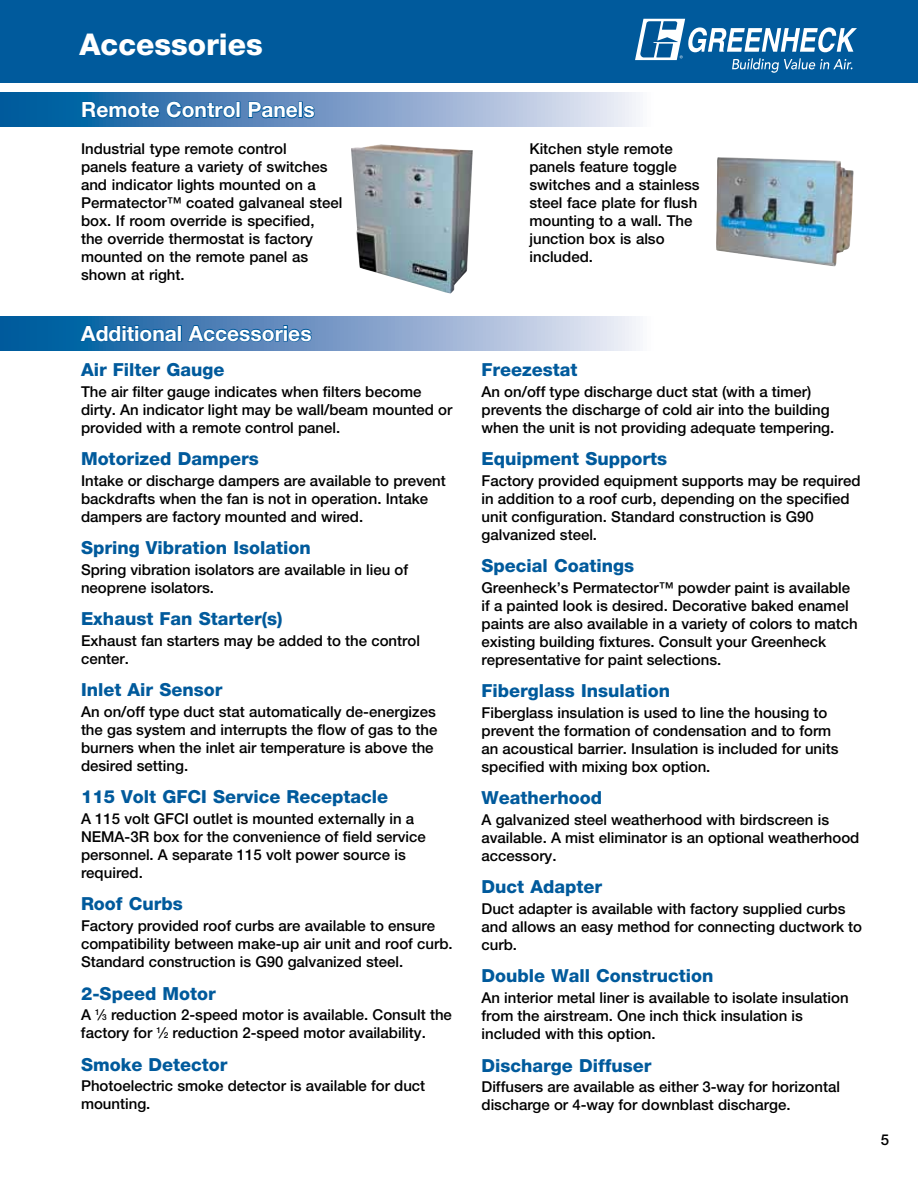
<style>
.page{position:relative;width:918px;height:1188px;background:#fff}
.page>*{position:absolute;margin:0;border:0;box-sizing:border-box;transform-origin:0 0}
.t1{font:800 30px "Helvetica Neue LT Std";color:#fff}
.t2{font:700 21px "Helvetica Neue LT Std";color:#fff}
.t3{font:800 18px "Helvetica Neue LT Std";color:#005a9c}
.t4{font:500 15px/18px "Helvetica Neue LT Std";color:#000}
.s1{font-size:8.25px}
</style>
<div class="page">
<img style="left:351px;top:144px;width:122px;height:150px">
<img style="left:716px;top:157px;width:138px;height:110px">
<svg style="left:0;top:93px;width:640px;height:34px;background:#7ca2ca"></svg>
<svg style="left:81px;top:100px;width:155px;height:19px;background:#1f69a7"></svg>
<div style="left:236px;top:102px;width:4px;height:16px;border:2px solid #005a9c"></div>
<svg style="left:247px;top:101px;width:68px;height:18px"></svg>
<svg style="left:0;top:316px;width:640px;height:34px;background:#7fa4cb"></svg>
<svg style="left:79px;top:320px;width:100px;height:23px;background:#1666a5"></svg>
<div style="left:177px;top:325px;width:5px;height:16px;border:2px solid #005a9c"></div>
<svg style="left:187px;top:320px;width:126px;height:23px;background:#3c76af"></svg>
<div style="left:1px;top:0;width:917px;height:82px;background:#005a9c"></div>
<svg style="left:635px;top:19px;width:222px;height:54px"></svg>
<h1 class="t1" style="left:79px;top:26px;width:185px">Accessories</h1>
<h2 class="t2" style="left:81px;top:97px;width:235px">Remote Control Panels</h2>
<p class="t4" style="left:81px;top:140px;width:263px">Industrial type remote control<br>panels feature a variety of switches and indicator lights mounted on a<br>Permatector™ coated galvaneal steel box. If room override is specified,<br>the override thermostat is factory mounted on the remote panel as shown at right.</p>
<p class="t4" style="left:529px;top:140px;width:172px">Kitchen style remote panels feature toggle switches and a stainless steel face plate for flush mounting to a wall. The junction box is also included.</p>
<h2 class="t2" style="left:81px;top:320px;width:232px">Additional Accessories</h2>
<p class="t3" style="left:81px;top:359px;width:145px">Air Filter Gauge</p>
<p class="t4" style="left:81px;top:382px;width:373px">The air filter gauge indicates when filters become dirty. An indicator light may be wall/beam mounted or provided with a remote control panel.</p>
<p class="t3" style="left:81px;top:448px;width:179px">Motorized Dampers</p>
<p class="t4" style="left:81px;top:471px;width:366px">Intake or discharge dampers are available to prevent backdrafts when the fan is not in operation. Intake dampers are factory mounted and wired.</p>
<p class="t3" style="left:81px;top:537px;width:231px">Spring Vibration Isolation</p>
<p class="t4" style="left:81px;top:560px;width:329px">Spring vibration isolators are available in lieu of neoprene isolators.</p>
<p class="t3" style="left:81px;top:608px;width:203px">Exhaust Fan Starter(s)</p>
<p class="t4" style="left:81px;top:631px;width:340px">Exhaust fan starters may be added to the control center.</p>
<p class="t3" style="left:81px;top:679px;width:143px">Inlet Air Sensor</p>
<p class="t4" style="left:81px;top:702px;width:358px">An on/off type duct stat automatically de-energizes the gas system and interrupts the flow of gas to the burners when the inlet air temperature is above the desired setting.</p>
<p class="t3" style="left:81px;top:786px;width:309px">115 Volt GFCI Service Receptacle</p>
<p class="t4" style="left:81px;top:810px;width:346px">A 115 volt GFCI outlet is mounted externally in a NEMA-3R box for the convenience of field service personnel. A separate 115 volt power source is required.</p>
<p class="t3" style="left:81px;top:893px;width:103px">Roof Curbs</p>
<p class="t4" style="left:81px;top:917px;width:373px">Factory provided roof curbs are available to ensure compatibility between make-up air unit and roof curb.<br>Standard construction is G90 galvanized steel.</p>
<p class="t3" style="left:81px;top:982px;width:136px">2-Speed Motor</p>
<p class="t4" style="left:81px;top:1006px;width:372px">A <sup>1</sup>⁄<span class="s1">3</span> reduction 2-speed motor is available. Consult the factory for <sup>1</sup>⁄<span class="s1">2</span> reduction 2-speed motor availability.</p>
<p class="t3" style="left:81px;top:1054px;width:148px">Smoke Detector</p>
<p class="t4" style="left:81px;top:1077px;width:346px">Photoelectric smoke detector is available for duct mounting.</p>
<p class="t3" style="left:482px;top:359px;width:98px">Freezestat</p>
<p class="t4" style="left:482px;top:382px;width:354px">An on/off type discharge duct stat (with a timer) prevents the discharge of cold air into the building when the unit is not providing adequate tempering.</p>
<p class="t3" style="left:482px;top:448px;width:187px">Equipment Supports</p>
<p class="t4" style="left:482px;top:471px;width:381px">Factory provided equipment supports may be required in addition to a roof curb, depending on the specified unit configuration. Standard construction is G90 galvanized steel.</p>
<p class="t3" style="left:482px;top:555px;width:154px">Special Coatings</p>
<p class="t4" style="left:482px;top:578px;width:378px">Greenheck’s Permatector™ powder paint is available if a painted look is desired. Decorative baked enamel paints are also available in a variety of colors to match existing building fixtures. Consult your Greenheck representative for paint selections.</p>
<p class="t3" style="left:482px;top:680px;width:190px">Fiberglass Insulation</p>
<p class="t4" style="left:482px;top:703px;width:359px">Fiberglass insulation is used to line the housing to prevent the formation of condensation and to form an acoustical barrier. Insulation is included for units specified with mixing box option.</p>
<p class="t3" style="left:482px;top:787px;width:122px">Weatherhood</p>
<p class="t4" style="left:482px;top:810px;width:379px">A galvanized steel weatherhood with birdscreen is available. A mist eliminator is an optional weatherhood accessory.</p>
<p class="t3" style="left:482px;top:876px;width:122px">Duct Adapter</p>
<p class="t4" style="left:482px;top:900px;width:382px">Duct adapter is available with factory supplied curbs and allows an easy method for connecting ductwork to curb.</p>
<p class="t3" style="left:482px;top:965px;width:234px">Double Wall Construction</p>
<p class="t4" style="left:482px;top:989px;width:369px">An interior metal liner is available to isolate insulation from the airstream. One inch thick insulation is included with this option.</p>
<p class="t3" style="left:482px;top:1054px;width:171px">Discharge Diffuser</p>
<p class="t4" style="left:482px;top:1078px;width:360px">Diffusers are available as either 3-way for horizontal discharge or 4-way for downblast discharge.</p>
<p class="t4" style="left:881px;top:1130px;width:10px">5</p>
</div>
